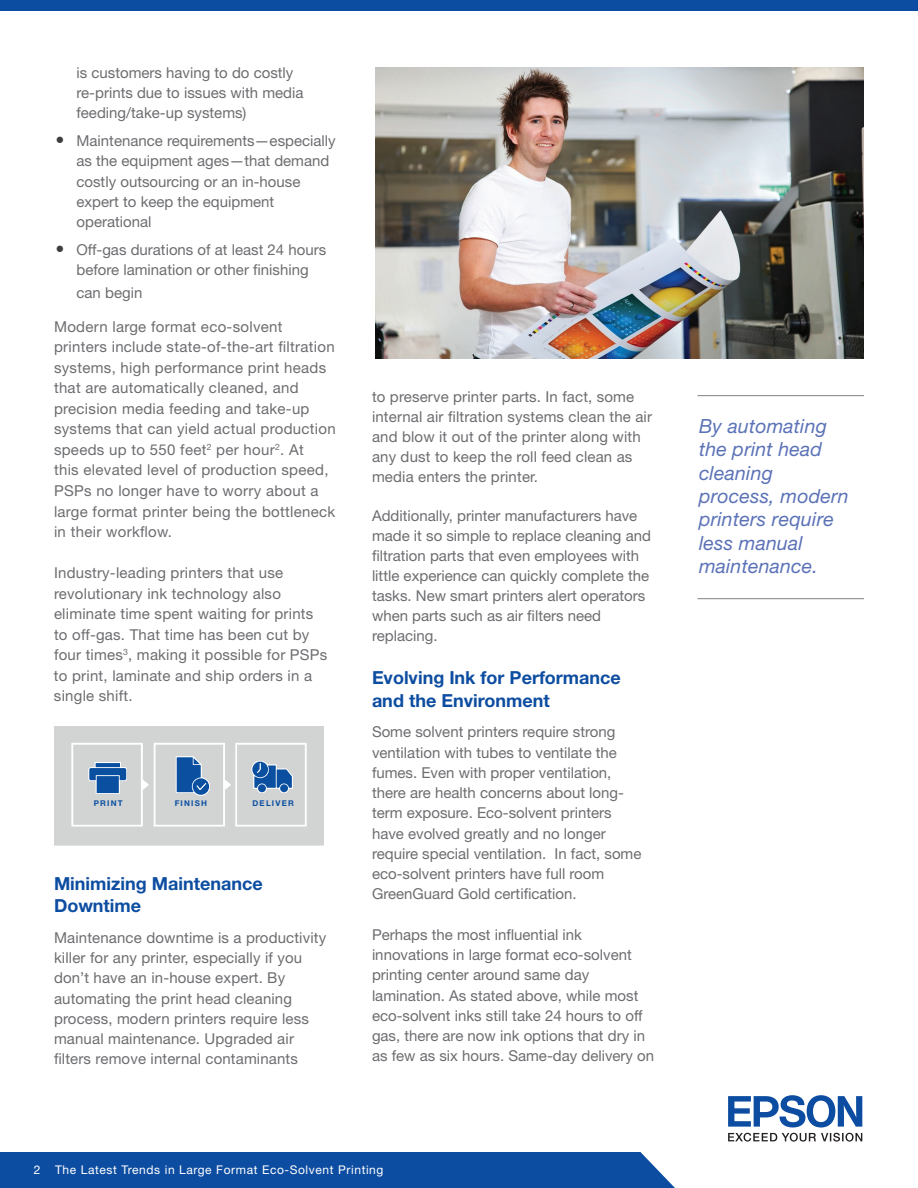
<style>
.page{position:relative;width:918px;height:1188px;background:#fff}
.page>*{position:absolute;margin:0;border:0;box-sizing:border-box;transform-origin:0 0}
.t1{font:italic 19.5px/23.4px "Helvetica Neue";letter-spacing:.01em;color:#5b72b7}
.t2{font:700 18px/22.5px "Helvetica Neue";color:#0d4da1}
.t3{font:15px/20.2px "Helvetica Neue";color:#6c6d70}
.t4{font:15px/20.5px "Helvetica Neue";letter-spacing:.02em;color:#6c6d70}
.t5{font:12px "Helvetica Neue";letter-spacing:.05em;color:#fff}
.t6{font:700 7.95px "Helvetica Neue LT Std";letter-spacing:.15em;color:#0b50a0}
.s1{font-family:"Arial";font-size:25.5px;color:#3e3e3f}
</style>
<div class="page">
<div style="left:0;top:1152px;width:675px;height:36px;background:#0d4da1"></div>
<div style="left:0;top:0;width:918px;height:10px;background:#0d4da1"></div>
<svg style="left:728px;top:1095px;width:134px;height:47px"></svg>
<img style="left:375px;top:68px;width:489px;height:290px">
<hr style="left:698px;top:395px;width:166px;height:1px;background:#808180">
<hr style="left:698px;top:598px;width:166px;height:1px;background:#808180">
<svg style="left:54px;top:726px;width:270px;height:120px;background:#c0c7cf"></svg>
<div style="left:90px;top:798px;width:41px;height:10px;background:#d2d3d3"></div>
<div style="left:168px;top:798px;width:41px;height:10px;background:#d2d3d3"></div>
<div style="left:247px;top:798px;width:49px;height:10px;background:#d2d3d3"></div>
<div style="left:71px;top:743px;width:72px;height:84px;border:2px solid #fff"></div>
<div style="left:154px;top:743px;width:71px;height:84px;border:2px solid #fff"></div>
<div style="left:235px;top:743px;width:72px;height:84px;border:2px solid #fff"></div>
<p class="t3" style="left:76px;top:62px;width:228px">is customers having to do costly re-prints due to issues with media feeding/take-up systems)</p>
<p class="t3" style="left:76px;top:130px;width:261px;text-indent:-21px"><span class="s1">•</span> Maintenance requirements—especially as the equipment ages—that demand costly outsourcing or an in-house expert to keep the equipment operational</p>
<p class="t3" style="left:56px;top:239px;width:272px;text-align:center"><span class="s1">•</span> Off-gas durations of at least 24 hours before lamination or other finishing</p>
<p class="t3" style="left:76px;top:282px;width:67px">can begin</p>
<p class="t4" style="left:54px;top:316px;width:283px">Modern large format eco-solvent printers include state-of-the-art filtration systems, high performance print heads that are automatically cleaned, and precision media feeding and take-up systems that can yield actual production speeds up to 550 feet<sup>2</sup> per hour<sup>2</sup>. At<br>this elevated level of production speed, PSPs no longer have to worry about a large format printer being the bottleneck in their workflow.</p>
<p class="t3" style="left:54px;top:562px;width:275px">Industry-leading printers that use revolutionary ink technology also eliminate time spent waiting for prints to off-gas. That time has been cut by four times<sup>3</sup>, making it possible for PSPs to print, laminate and ship orders in a single shift.</p>
<p class="t6" style="left:94px;top:799px;width:30px">PRINT</p>
<p class="t6" style="left:175px;top:798px;width:34px">FINISH</p>
<p class="t6" style="left:253px;top:798px;width:43px">DELIVER</p>
<p class="t2" style="left:54px;top:872px;width:210px">Minimizing Maintenance<br>Downtime</p>
<p class="t3" style="left:54px;top:927px;width:274px">Maintenance downtime is a productivity killer for any printer, especially if you don’t have an in-house expert. By automating the print head cleaning process, modern printers require less manual maintenance. Upgraded air filters remove internal contaminants</p>
<p class="t3" style="left:372px;top:386px;width:282px">to preserve printer parts. In fact, some internal air filtration systems clean the air and blow it out of the printer along with any dust to keep the roll feed clean as media enters the printer.</p>
<p class="t3" style="left:372px;top:506px;width:280px">Additionally, printer manufacturers have made it so simple to replace cleaning and filtration parts that even employees with little experience can quickly complete the tasks. New smart printers alert operators when parts such as air filters need replacing.</p>
<p class="t2" style="left:372px;top:666px;width:250px">Evolving Ink for Performance and the Environment</p>
<p class="t3" style="left:372px;top:722px;width:271px">Some solvent printers require strong ventilation with tubes to ventilate the fumes. Even with proper ventilation, there are health concerns about long&shy;term exposure. Eco-solvent printers have evolved greatly and no longer require special ventilation. In fact, some eco-solvent printers have full room GreenGuard Gold certification.</p>
<p class="t3" style="left:372px;top:924px;width:284px">Perhaps the most influential ink innovations in large format eco-solvent printing center around same day lamination. As stated above, while most eco-solvent inks still take 24 hours to off gas, there are now ink options that dry in as few as six hours. Same-day delivery on</p>
<p class="t5" style="left:34px;top:1162px;width:351px">2 The Latest Trends in Large Format Eco-Solvent Printing</p>
<h1 class="t1" style="left:699px;top:414px;width:151px">By automating the print head cleaning process, modern printers require less manual maintenance.</h1>
</div>
